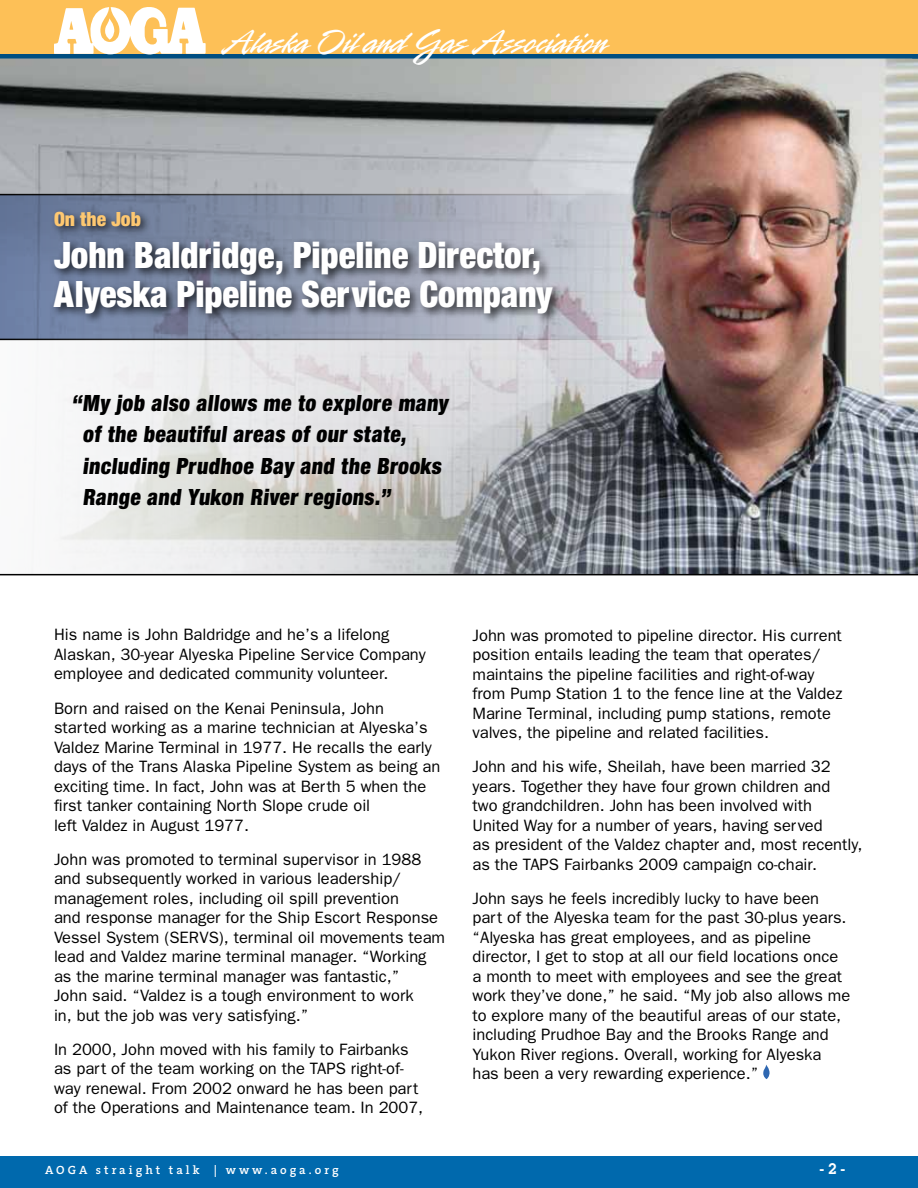
<style>
.page{position:relative;width:918px;height:1188px;background:#fff}
.page>*{position:absolute;margin:0;border:0;box-sizing:border-box;transform-origin:0 0}
.t1{font:39px/39px "Sans Black Condensed DTC";color:#fff;scale:.96 1}
.t2{font:37.35px "Rapier Plain";color:#fff}
.t3{font:24px/31.5px "Sans Black Condensed DTC";color:#000;scale:.96 1}
.t4{font:21px "Sans Black Condensed DTC";color:#fec871}
.t5{font:16.5px/19.5px "Franklin Gothic";color:#000}
.t6{font:600 15px "Lubalin Graph";color:#fff}
.t7{font:600 12px "The Serif";letter-spacing:.25em;color:#fff}
</style>
<div class="page">
<img style="left:0;top:58px;width:918px;height:516px">
<svg style="left:0;top:340px;width:662px;height:234px"></svg>
<div style="left:0;top:0;width:918px;height:54px;background:#fdc057"></div>
<div style="left:0;top:1156px;width:918px;height:32px;background:#0069ad"></div>
<hr style="left:0;top:54px;width:918px;height:4px;background:#004e81">
<svg style="left:54px;top:8px;width:152px;height:46px"></svg>
<svg style="left:763px;top:1065px;width:7px;height:14px"></svg>
<svg style="left:0;top:194px;width:637px;height:146px;background:#969eb1"></svg>
<div style="left:49px;top:208px;width:514px;height:117px;background:#000;opacity:.75"></div>
<hr style="left:0;top:574px;width:918px;height:1px;background:#000">
<h2 class="t2" style="left:222px;top:18px;width:386px">Alaska Oil and Gas Association</h2>
<p class="t4" style="left:54px;top:206px;width:88px">On the Job</p>
<h1 class="t1" style="left:54px;top:235px;width:521px">John Baldridge, Pipeline Director,<br>Alyeska Pipeline Service Company</h1>
<h3 class="t3" style="left:83px;top:387px;width:382px;text-indent:-11px">“My job also allows me to explore many of the beautiful areas of our state, including Prudhoe Bay and the Brooks Range and Yukon River regions.”</h3>
<p class="t5" style="left:54px;top:625px;width:373px">His name is John Baldridge and he’s a lifelong<br>Alaskan, 30-year Alyeska Pipeline Service Company employee and dedicated community volunteer.</p>
<p class="t5" style="left:54px;top:698px;width:388px">Born and raised on the Kenai Peninsula, John started working as a marine technician at Alyeska’s Valdez Marine Terminal in 1977. He recalls the early days of the Trans Alaska Pipeline System as being an exciting time. In fact, John was at Berth 5 when the first tanker containing North Slope crude oil<br>left Valdez in August 1977.</p>
<p class="t5" style="left:54px;top:849px;width:393px">John was promoted to terminal supervisor in 1988 and subsequently worked in various leadership/ management roles, including oil spill prevention<br>and response manager for the Ship Escort Response Vessel System (SERVS), terminal oil movements team lead and Valdez marine terminal manager. “Working as the marine terminal manager was fantastic,”<br>John said. “Valdez is a tough environment to work<br>in, but the job was very satisfying.”</p>
<p class="t5" style="left:54px;top:1039px;width:371px">In 2000, John moved with his family to Fairbanks as part of the team working on the TAPS right-of&shy;way renewal. From 2002 onward he has been part of the Operations and Maintenance team. In 2007,</p>
<p class="t5" style="left:473px;top:625px;width:371px">John was promoted to pipeline director. His current position entails leading the team that operates/ maintains the pipeline facilities and right-of-way from Pump Station 1 to the fence line at the Valdez Marine Terminal, including pump stations, remote valves, the pipeline and related facilities.</p>
<p class="t5" style="left:473px;top:756px;width:391px">John and his wife, Sheilah, have been married 32 years. Together they have four grown children and<br>two grandchildren. John has been involved with United Way for a number of years, having served<br>as president of the Valdez chapter and, most recently, as the TAPS Fairbanks 2009 campaign co-chair.</p>
<p class="t5" style="left:473px;top:888px;width:379px">John says he feels incredibly lucky to have been part of the Alyeska team for the past 30-plus years. “Alyeska has great employees, and as pipeline director, I get to stop at all our field locations once a month to meet with employees and see the great work they’ve done,” he said. “My job also allows me to explore many of the beautiful areas of our state, including Prudhoe Bay and the Brooks Range and Yukon River regions. Overall, working for Alyeska has been a very rewarding experience.”</p>
<p class="t7" style="left:45px;top:1160px;width:295px">AOGA straight talk | www.aoga.org</p>
<p class="t6" style="left:820px;top:1159px;width:27px">-2-</p>
</div>
